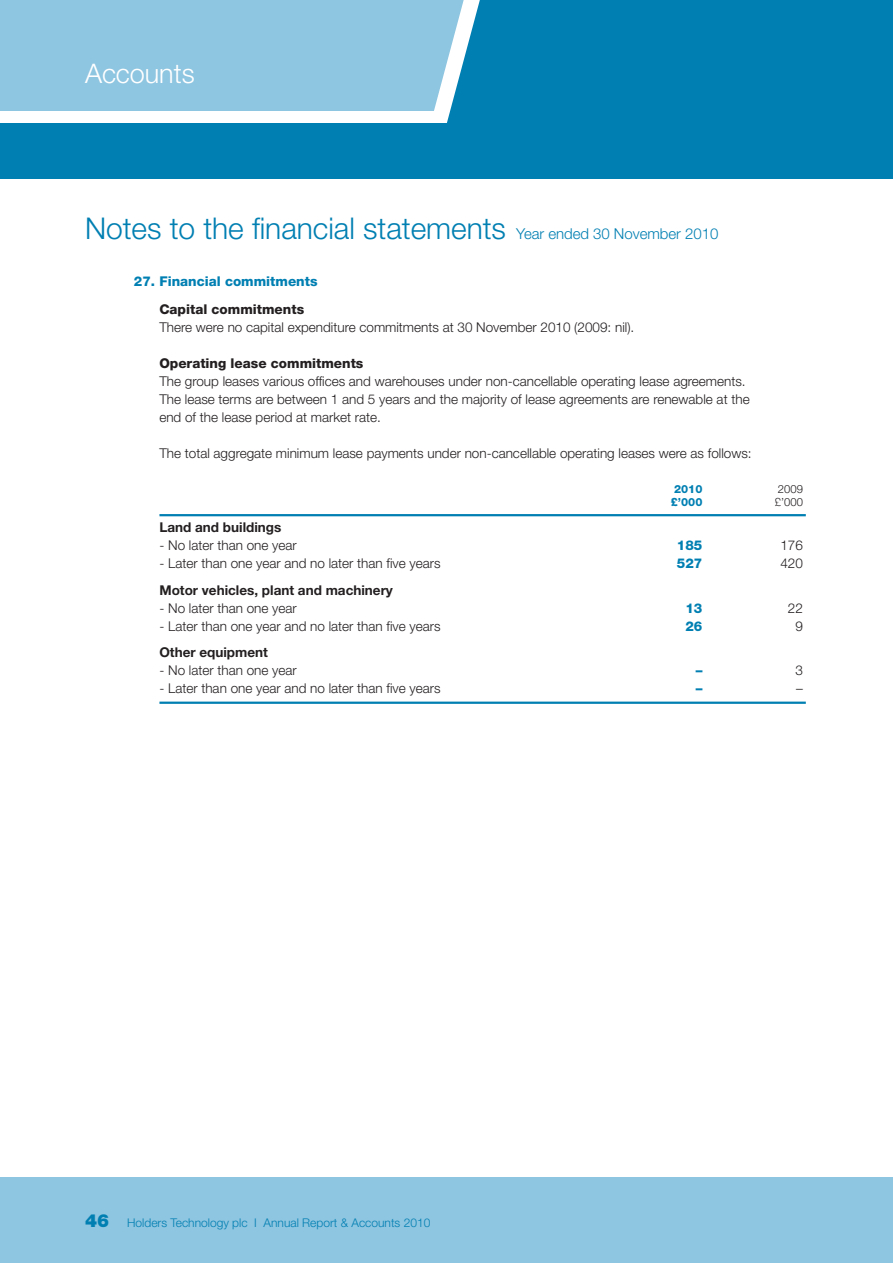
<style>
.page{position:relative;width:893px;height:1263px;background:#fff}
.page>*{position:absolute;margin:0;border:0;box-sizing:border-box;transform-origin:0 0}
.t1{font:300 30px "Helvetica Neue LT Std";color:#007fb2}
.t2{font:300 27px "Helvetica Neue LT Std";color:#fff}
.t3{font:300 13.5px/18px "Helvetica Neue LT Std";color:#231f20}
.t4{font:700 13.5px "Helvetica Neue LT Std";color:#231f20}
.t5{font:800 13.5px "Helvetica Neue LT Std";color:#231f20}
.t6{font:800 13.5px "Helvetica Neue LT Std";color:#007fb2}
.t7{font:300 12px "Helvetica Neue LT Std";color:#007fb2}
.t8{font:800 11.25px "Helvetica Neue LT Std";color:#007fb2}
.t9{font:300 11.25px "Helvetica Neue LT Std";color:#231f20}
.s1{font-size:15px}
.s2{font-weight:900;font-size:18px}
</style>
<div class="page">
<div style="left:0;top:0;width:553px;height:129px;background:#8ec5e0"></div>
<div style="left:0;top:111px;width:685px;height:185px;background:#fff"></div>
<div style="left:544px;top:0;width:349px;height:179px;background:#007fb2"></div>
<svg style="left:434px;top:0;width:110px;height:123px;background:#369ac2"></svg>
<div style="left:0;top:123px;width:697px;height:56px;background:#007fb2"></div>
<div style="left:0;top:1178px;width:893px;height:85px;background:#8ec5e0"></div>
<hr style="left:159px;top:514px;width:647px;height:2px;background:#007fb2">
<hr style="left:159px;top:702px;width:647px;height:2px;background:#007fb2">
<h2 class="t2" style="left:85px;top:57px;width:111px">Accounts</h2>
<h1 class="t1" style="left:85px;top:210px;width:635px">Notes to the financial statements <span class="s1">Year ended 30 November 2010</span></h1>
<p class="t6" style="left:134px;top:273px;width:185px">27. Financial commitments</p>
<p class="t5" style="left:159px;top:301px;width:146px">Capital commitments</p>
<p class="t3" style="left:159px;top:318px;width:476px">There were no capital expenditure commitments at 30 November 2010 (2009: nil).</p>
<p class="t5" style="left:159px;top:355px;width:206px">Operating lease commitments</p>
<p class="t3" style="left:159px;top:372px;width:592px">The group leases various offices and warehouses under non-cancellable operating lease agreements.<br>The lease terms are between 1 and 5 years and the majority of lease agreements are renewable at the end of the lease period at market rate.</p>
<p class="t3" style="left:159px;top:444px;width:594px">The total aggregate minimum lease payments under non-cancellable operating leases were as follows:</p>
<p class="t8" style="left:674px;top:482px;width:30px">2010</p>
<p class="t9" style="left:778px;top:482px;width:27px">2009</p>
<p class="t8" style="left:671px;top:495px;width:33px">£’000</p>
<p class="t9" style="left:775px;top:495px;width:30px">£’000</p>
<p class="t4" style="left:159px;top:519px;width:123px">Land and buildings</p>
<p class="t3" style="left:159px;top:536px;width:139px">- No later than one year</p>
<p class="t6" style="left:677px;top:537px;width:27px">185</p>
<p class="t3" style="left:780px;top:536px;width:24px">176</p>
<p class="t3" style="left:159px;top:554px;width:283px">- Later than one year and no later than five years</p>
<p class="t6" style="left:677px;top:555px;width:27px">527</p>
<p class="t3" style="left:780px;top:554px;width:24px">420</p>
<p class="t4" style="left:159px;top:581px;width:235px">Motor vehicles, plant and machinery</p>
<p class="t3" style="left:159px;top:598px;width:139px">- No later than one year</p>
<p class="t6" style="left:685px;top:600px;width:19px">13</p>
<p class="t3" style="left:788px;top:598px;width:17px">22</p>
<p class="t3" style="left:159px;top:616px;width:283px">- Later than one year and no later than five years</p>
<p class="t6" style="left:685px;top:618px;width:19px">26</p>
<p class="t3" style="left:795px;top:616px;width:9px">9</p>
<p class="t4" style="left:159px;top:644px;width:110px">Other equipment</p>
<p class="t3" style="left:159px;top:661px;width:139px">- No later than one year</p>
<p class="t6" style="left:696px;top:662px;width:8px">–</p>
<p class="t3" style="left:795px;top:661px;width:9px">3</p>
<p class="t3" style="left:159px;top:679px;width:283px">- Later than one year and no later than five years</p>
<p class="t6" style="left:696px;top:680px;width:8px">–</p>
<p class="t3" style="left:796px;top:679px;width:8px">–</p>
<p class="t7" style="left:85px;top:1215px;width:347px"><span class="s2">46</span> Holders Technology plc I Annual Report &amp; Accounts 2010</p>
</div>
